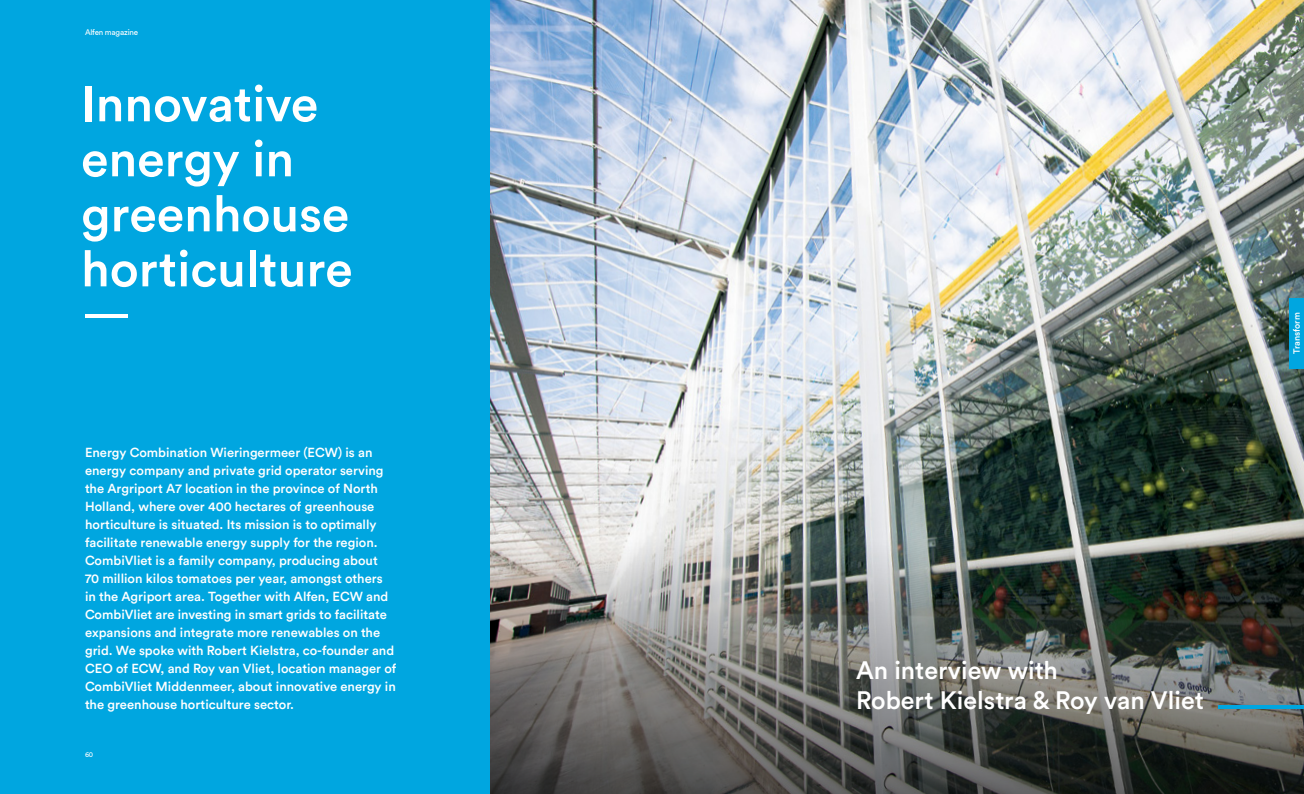
<style>
.page{position:relative;width:1304px;height:794px;background:#fff}
.page>*{position:absolute;margin:0;border:0;box-sizing:border-box;transform-origin:0 0}
.t1{font:500 50px/55px "Circular Std";color:#fff}
.t2{font:500 25px/30px "Circular Std";color:#fff}
.t3{font:500 13px/18px "Circular Std";color:#fff}
.t4{font:500 9px "Circular";color:#fff}
.t5{font:8px "Circular Std";letter-spacing:-.02em;color:#fff}
.t6{font:7px "Circular Std";color:#fff}
</style>
<div class="page">
<div style="left:0;top:0;width:490px;height:794px;background:#00a6e0"></div>
<img style="left:490px;top:0;width:814px;height:434px">
<img style="left:490px;top:434px;width:814px;height:360px">
<div style="left:1290px;top:298px;width:14px;height:71px;background:#00a6e0"></div>
<hr style="left:1219px;top:705px;width:85px;height:4px;background:#00a6e0">
<hr style="left:85px;top:314px;width:43px;height:3px;background:#fff">
<p class="t5" style="left:85px;top:28px;width:55px">Alfen magazine</p>
<h1 class="t1" style="left:81px;top:75px;width:273px">Innovative energy in greenhouse horticulture</h1>
<p class="t3" style="left:85px;top:443px;width:313px">Energy Combination Wieringermeer (ECW) is an energy company and private grid operator serving the Argriport A7 location in the province of North Holland, where over 400 hectares of greenhouse horticulture is situated. Its mission is to optimally facilitate renewable energy supply for the region.<br>CombiVliet is a family company, producing about<br>70 million kilos tomatoes per year, amongst others in the Agriport area. Together with Alfen, ECW and CombiVliet are investing in smart grids to facilitate expansions and integrate more renewables on the grid. We spoke with Robert Kielstra, co-founder and CEO of ECW, and Roy van Vliet, location manager of CombiVliet Middenmeer, about innovative energy in the greenhouse horticulture sector.</p>
<p class="t6" style="left:85px;top:751px;width:10px">60</p>
<p class="t4" style="left:1291px;top:354px;width:43px;rotate:-90deg">Transform</p>
<h2 class="t2" style="left:856px;top:654px;width:349px">An interview with<br>Robert Kielstra &amp; Roy van Vliet</h2>
</div>
